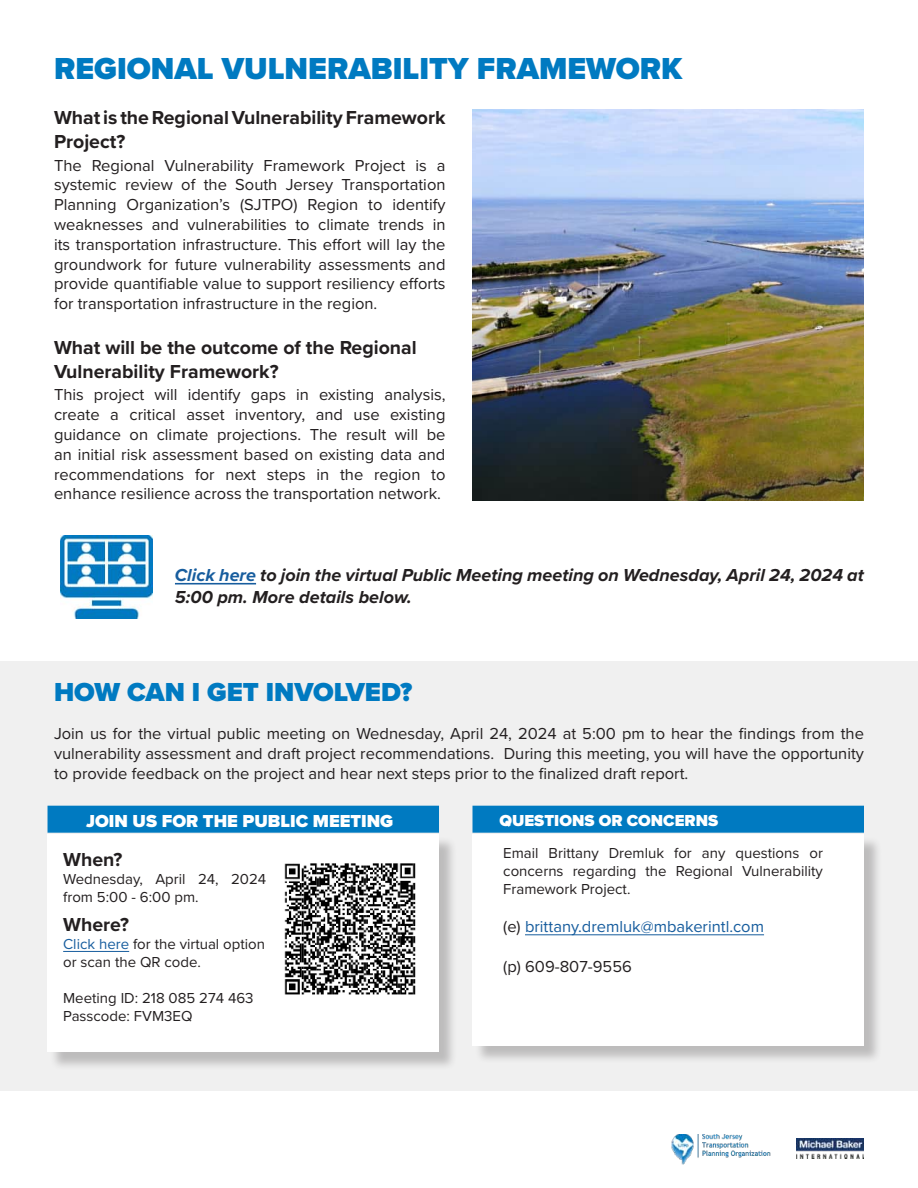
<style>
.page{position:relative;width:918px;height:1188px;background:#fff}
.page>*{position:absolute;margin:0;border:0;box-sizing:border-box;transform-origin:0 0}
.t1{font:900 31.5px "Proxima Nova";color:#007ac1}
.t2{font:900 27px "Proxima Nova";color:#007ac1}
.Paragraph_Style_2{font:700 19.5px/23.4px "Proxima Nova";color:#231f20}
.Paragraph_Style_3{font:700 19.5px/23.4px "Proxima Nova";color:#231f20}
.Paragraph_Style_3-2{font:italic 700 18px/21.6px "Proxima Nova";color:#231f20}
.t3{font:900 18px "Proxima Nova";color:#fff}
.Paragraph_Style_2-2{font:16.5px/19.8px "Proxima Nova";color:#231f20;text-align:justify}
.Paragraph_Style_2-3{font:16.5px "Proxima Nova";color:#175d9e}
.t4{font:900 16.5px "Proxima Nova";color:#fff}
.Paragraph_Style_2-4{font:15px/18px "Proxima Nova";color:#231f20}
.s1{color:#175d9e}
.s2{color:#231f20}
</style>
<div class="page">
<div style="left:0;top:661px;width:918px;height:430px;background:#f0f0f0"></div>
<img style="left:672px;top:1134px;width:99px;height:30px">
<img style="left:797px;top:1139px;width:67px;height:20px">
<hr style="left:175px;top:583px;width:81px;height:2px;background:#175d9e">
<img style="left:472px;top:109px;width:392px;height:392px">
<img style="left:60px;top:535px;width:92px;height:84px">
<div style="left:475px;top:837px;width:408px;height:227px;background:#231f20;opacity:.25"></div>
<div style="left:472px;top:834px;width:392px;height:211px;background:#fff"></div>
<div style="left:472px;top:806px;width:392px;height:27px;background:#007ac1"></div>
<hr style="left:525px;top:934px;width:239px;height:1px;background:#175d9e">
<div style="left:50px;top:837px;width:408px;height:234px;background:#231f20;opacity:.25"></div>
<div style="left:48px;top:834px;width:391px;height:218px;background:#fff"></div>
<div style="left:48px;top:806px;width:391px;height:27px;background:#007ac1"></div>
<hr style="left:63px;top:951px;width:66px;height:1px;background:#175d9e">
<img style="left:284px;top:863px;width:132px;height:132px">
<p class="t1" style="left:54px;top:45px;width:630px">REGIONAL VULNERABILITY FRAMEWORK</p>
<p class="Paragraph_Style_2" style="left:54px;top:106px;width:393px">What is the Regional Vulnerability Framework<br>Project?</p>
<p class="Paragraph_Style_2-2" style="left:54px;top:155px;width:393px">The Regional Vulnerability Framework Project is a systemic review of the South Jersey Transportation Planning Organization’s (SJTPO) Region to identify weaknesses and vulnerabilities to climate trends in its transportation infrastructure. This effort will lay the groundwork for future vulnerability assessments and provide quantifiable value to support resiliency efforts for transportation infrastructure in the region.</p>
<p class="Paragraph_Style_3" style="left:54px;top:336px;width:364px">What will be the outcome of the Regional<br>Vulnerability Framework?</p>
<p class="Paragraph_Style_2-2" style="left:54px;top:384px;width:393px">This project will identify gaps in existing analysis, create a critical asset inventory, and use existing guidance on climate projections. The result will be an initial risk assessment based on existing data and recommendations for next steps in the region to enhance resilience across the transportation network.</p>
<p class="Paragraph_Style_3-2" style="left:175px;top:564px;width:690px"><span class="s1">Click here</span> to join the virtual Public Meeting meeting on Wednesday, April 24, 2024 at<br>5:00 pm. More details below.</p>
<p class="t2" style="left:54px;top:672px;width:360px">HOW CAN I GET INVOLVED?</p>
<p class="Paragraph_Style_2-2" style="left:54px;top:723px;width:812px">Join us for the virtual public meeting on Wednesday, April 24, 2024 at 5:00 pm to hear the findings from the vulnerability assessment and draft project recommendations. During this meeting, you will have the opportunity to provide feedback on the project and hear next steps prior to the finalized draft report.</p>
<p class="t3" style="left:86px;top:808px;width:309px">JOIN US FOR THE PUBLIC MEETING</p>
<p class="Paragraph_Style_2" style="left:63px;top:848px;width:61px">When?</p>
<p class="Paragraph_Style_2-4" style="left:63px;top:870px;width:205px">Wednesday, April 24, 2024 from 5:00 - 6:00 pm.</p>
<p class="Paragraph_Style_2" style="left:63px;top:912px;width:67px">Where?</p>
<p class="Paragraph_Style_2-4" style="left:63px;top:934px;width:203px"><span class="s1">Click here</span> for the virtual option or scan the QR code.</p>
<p class="Paragraph_Style_2-4" style="left:63px;top:988px;width:192px">Meeting ID: 218 085 274 463</p>
<p class="Paragraph_Style_2-4" style="left:63px;top:1006px;width:131px">Passcode: FVM3EQ</p>
<p class="t4" style="left:500px;top:808px;width:220px">QUESTIONS OR CONCERNS</p>
<p class="Paragraph_Style_2-4" style="left:503px;top:844px;width:321px;text-align:justify">Email Brittany Dremluk for any questions or concerns regarding the Regional Vulnerability Framework Project.</p>
<p class="Paragraph_Style_2-3" style="left:503px;top:914px;width:262px"><span class="s2">(e)</span> brittany.dremluk@mbakerintl.com</p>
<p class="Paragraph_Style_2-2" style="left:503px;top:956px;width:130px">(p) 609-807-9556</p>
</div>
